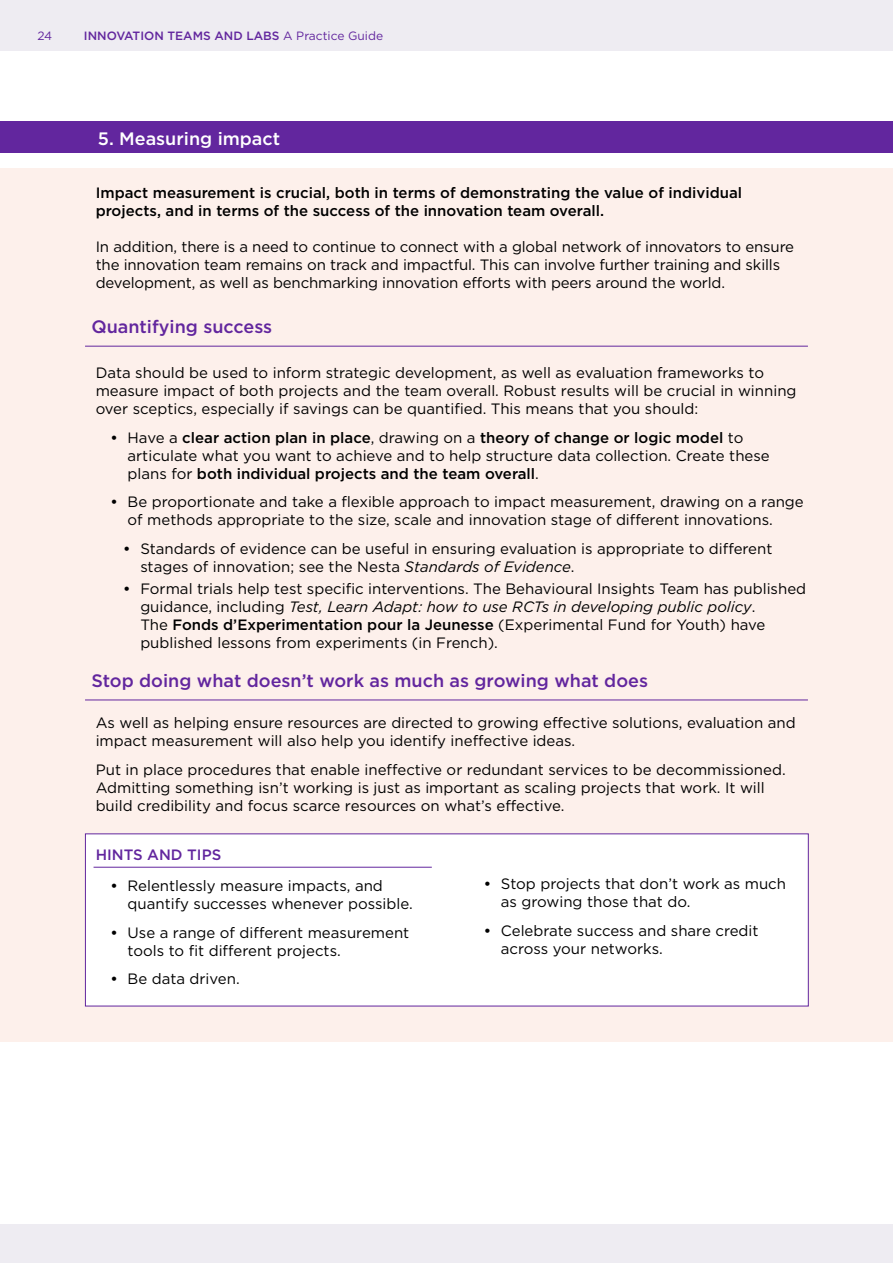
<style>
.page{position:relative;width:893px;height:1263px;background:#fff}
.page>*{position:absolute;margin:0;border:0;box-sizing:border-box;transform-origin:0 0}
.t1{font:500 18px "Gotham HTF";color:#62269e}
.t2{font:500 18px "Gotham HTF";color:#fff}
.t3{font:15px/18px "Gotham HTF";color:#000}
.t4{font:500 15px/18px "Gotham HTF";color:#000}
.t5{font:500 15px "Gotham HTF";color:#62269e}
.t6{font:500 12px "Gotham HTF";color:#62269e}
.t7{font:12px "Gotham HTF";color:#62269e}
.s1{font-weight:400}
.s2{font-weight:500}
.s3{font-style:italic}
</style>
<div class="page">
<div style="left:0;top:0;width:893px;height:51px;background:#eeecf2"></div>
<div style="left:0;top:1225px;width:893px;height:38px;background:#eeecf2"></div>
<div style="left:0;top:168px;width:893px;height:874px;background:#fdf0eb"></div>
<div style="left:0;top:121px;width:893px;height:32px;background:#62269e"></div>
<hr style="left:85px;top:346px;width:723px;height:1px;background:#62269e">
<hr style="left:85px;top:700px;width:723px;height:1px;background:#62269e">
<div style="left:85px;top:833px;width:724px;height:173px;background:#fff"></div>
<hr style="left:94px;top:867px;width:338px;height:1px;background:#62269e">
<p class="t7" style="left:37px;top:29px;width:16px">24</p>
<p class="t6" style="left:84px;top:29px;width:301px">INNOVATION TEAMS AND LABS <span class="s1">A Practice Guide</span></p>
<p class="t2" style="left:98px;top:128px;width:184px">5. Measuring impact</p>
<p class="t4" style="left:96px;top:183px;width:648px">Impact measurement is crucial, both in terms of demonstrating the value of individual projects, and in terms of the success of the innovation team overall.</p>
<p class="t3" style="left:96px;top:237px;width:700px">In addition, there is a need to continue to connect with a global network of innovators to ensure the innovation team remains on track and impactful. This can involve further training and skills development, as well as benchmarking innovation efforts with peers around the world.</p>
<p class="t1" style="left:91px;top:316px;width:182px">Quantifying success</p>
<p class="t3" style="left:96px;top:363px;width:702px">Data should be used to inform strategic development, as well as evaluation frameworks to measure impact of both projects and the team overall. Robust results will be crucial in winning over sceptics, especially if savings can be quantified. This means that you should:</p>
<p class="t3" style="left:128px;top:428px;width:644px;text-indent:-17px"><span class="s2">•</span> Have a <span class="s2">clear action plan in place</span>, drawing on a <span class="s2">theory of change or logic model</span> to articulate what you want to achieve and to help structure data collection. Create these plans for <span class="s2">both individual projects and the team overall</span>.</p>
<p class="t3" style="left:128px;top:493px;width:678px;text-indent:-17px"><span class="s2">•</span> Be proportionate and take a flexible approach to impact measurement, drawing on a range of methods appropriate to the size, scale and innovation stage of different innovations.</p>
<p class="t3" style="left:140px;top:539px;width:634px;text-indent:-17px"><span class="s2">•</span> Standards of evidence can be useful in ensuring evaluation is appropriate to different stages of innovation; see the Nesta <span class="s3">Standards of Evidence</span>.</p>
<p class="t3" style="left:140px;top:580px;width:667px;text-indent:-17px"><span class="s2">•</span> Formal trials help test specific interventions. The Behavioural Insights Team has published guidance, including <span class="s3">Test, Learn Adapt: how to use RCTs in developing public policy</span>.<br>The <span class="s2">Fonds d’Experimentation pour la Jeunesse</span> (Experimental Fund for Youth) have published lessons from experiments (in French).</p>
<p class="t1" style="left:91px;top:670px;width:558px">Stop doing what doesn’t work as much as growing what does</p>
<p class="t3" style="left:96px;top:714px;width:702px">As well as helping ensure resources are directed to growing effective solutions, evaluation and impact measurement will also help you identify ineffective ideas.</p>
<p class="t3" style="left:96px;top:760px;width:691px">Put in place procedures that enable ineffective or redundant services to be decommissioned.<br>Admitting something isn’t working is just as important as scaling projects that work. It will build credibility and focus scarce resources on what’s effective.</p>
<p class="t5" style="left:96px;top:847px;width:127px">HINTS AND TIPS</p>
<p class="t3" style="left:128px;top:877px;width:287px;text-indent:-17px"><span class="s2">•</span> Relentlessly measure impacts, and quantify successes whenever possible.</p>
<p class="t3" style="left:128px;top:923px;width:283px;text-indent:-17px"><span class="s2">•</span> Use a range of different measurement tools to fit different projects.</p>
<p class="t3" style="left:111px;top:970px;width:131px"><span class="s2">•</span> Be data driven.</p>
<p class="t3" style="left:501px;top:874px;width:287px;text-indent:-17px"><span class="s2">•</span> Stop projects that don’t work as much as growing those that do.</p>
<p class="t3" style="left:501px;top:921px;width:259px;text-indent:-17px"><span class="s2">•</span> Celebrate success and share credit across your networks.</p>
</div>
